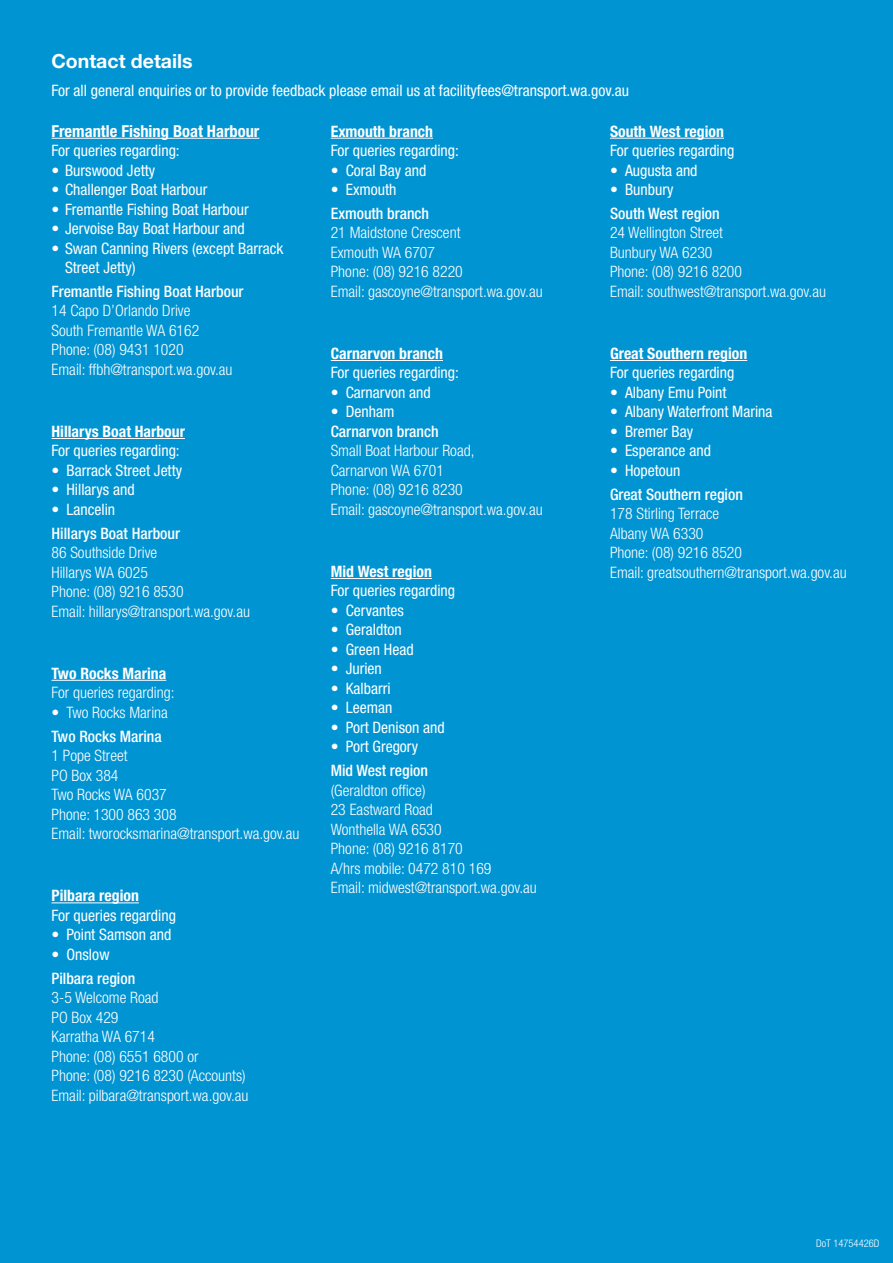
<style>
.page{position:relative;width:893px;height:1263px;background:#0194d3}
.page>*{position:absolute;margin:0;border:0;box-sizing:border-box;transform-origin:0 0}
.t1{font:700 19.5px "Helvetica Neue LT Std";color:#fff}
.Harbour_Header{font:700 condensed 16.5px "Helvetica Neue LT Std";color:#fff}
.Email{font:300 condensed 15.75px "Helvetica Neue LT Std";color:#fff}
.Paragraph_Style_1{font:condensed 15.75px/19.5px "Helvetica Neue LT Std";color:#fff}
.Harbour{font:500 condensed 15.75px "Helvetica Neue LT Std";color:#fff}
.Harbour_Header-2{font:700 condensed 15.75px "Helvetica Neue LT Std";color:#fff}
.Paragraph_Style_1-2{font:500 condensed 15.75px "Helvetica Neue LT Std";color:#fff}
.t2{font:300 condensed 10.5px "Helvetica Neue LT Std";color:#fff}
</style>
<div class="page">
<hr style="left:52px;top:138px;width:207px;height:1px;background:#fff">
<hr style="left:52px;top:438px;width:133px;height:1px;background:#fff">
<hr style="left:52px;top:680px;width:114px;height:1px;background:#fff">
<hr style="left:52px;top:902px;width:87px;height:1px;background:#fff">
<hr style="left:331px;top:138px;width:102px;height:1px;background:#fff">
<hr style="left:331px;top:360px;width:112px;height:1px;background:#fff">
<hr style="left:331px;top:578px;width:101px;height:1px;background:#fff">
<hr style="left:610px;top:138px;width:114px;height:1px;background:#fff">
<hr style="left:610px;top:360px;width:137px;height:1px;background:#fff">
<h2 class="t1" style="left:52px;top:49px;width:143px">Contact details</h2>
<p class="Paragraph_Style_1" style="left:52px;top:80px;width:579px">For all general enquiries or to provide feedback please email us at facilityfees@transport.wa.gov.au</p>
<h5 class="Harbour_Header" style="left:52px;top:121px;width:209px">Fremantle Fishing Boat Harbour</h5>
<h5 class="Paragraph_Style_1" style="left:52px;top:141px;width:130px">For queries regarding:</h5>
<h5 class="Paragraph_Style_1" style="left:52px;top:160px;width:105px">• Burswood Jetty</h5>
<h5 class="Paragraph_Style_1" style="left:52px;top:180px;width:157px">• Challenger Boat Harbour</h5>
<h5 class="Paragraph_Style_1" style="left:52px;top:199px;width:199px">• Fremantle Fishing Boat Harbour</h5>
<h5 class="Paragraph_Style_1" style="left:52px;top:219px;width:195px">• Jervoise Bay Boat Harbour and</h5>
<h5 class="Paragraph_Style_1" style="left:65px;top:238px;width:220px;text-indent:-13px">• Swan Canning Rivers (except Barrack<br>Street Jetty)</h5>
<h5 class="Harbour" style="left:52px;top:282px;width:194px">Fremantle Fishing Boat Harbour</h5>
<p class="Email" style="left:52px;top:302px;width:140px">14 Capo D’Orlando Drive</p>
<p class="Email" style="left:52px;top:321px;width:149px">South Fremantle WA 6162</p>
<p class="Email" style="left:52px;top:341px;width:134px">Phone: (08) 9431 1020</p>
<h5 class="Email" style="left:52px;top:360px;width:183px">Email: ffbh@transport.wa.gov.au</h5>
<h5 class="Harbour_Header-2" style="left:610px;top:121px;width:115px">South West region</h5>
<h5 class="Paragraph_Style_1" style="left:610px;top:141px;width:126px">For queries regarding</h5>
<h5 class="Paragraph_Style_1" style="left:610px;top:160px;width:89px">• Augusta and</h5>
<h5 class="Paragraph_Style_1" style="left:610px;top:180px;width:65px">• Bunbury</h5>
<h5 class="Harbour" style="left:610px;top:204px;width:111px">South West region</h5>
<p class="Email" style="left:610px;top:224px;width:115px">24 Wellington Street</p>
<p class="Email" style="left:610px;top:243px;width:104px">Bunbury WA 6230</p>
<p class="Email" style="left:610px;top:263px;width:134px">Phone: (08) 9216 8200</p>
<h5 class="Email" style="left:610px;top:282px;width:218px">Email: southwest@transport.wa.gov.au</h5>
<h5 class="Harbour_Header-2" style="left:331px;top:121px;width:104px">Exmouth branch</h5>
<h5 class="Paragraph_Style_1" style="left:331px;top:141px;width:130px">For queries regarding:</h5>
<h5 class="Paragraph_Style_1" style="left:331px;top:160px;width:97px">• Coral Bay and</h5>
<h5 class="Paragraph_Style_1" style="left:331px;top:180px;width:67px">• Exmouth</h5>
<h5 class="Harbour" style="left:331px;top:204px;width:100px">Exmouth branch</h5>
<p class="Email" style="left:331px;top:224px;width:131px">21 Maidstone Crescent</p>
<p class="Email" style="left:331px;top:243px;width:106px">Exmouth WA 6707</p>
<p class="Email" style="left:331px;top:263px;width:134px">Phone: (08) 9216 8220</p>
<h5 class="Email" style="left:331px;top:282px;width:213px">Email: gascoyne@transport.wa.gov.au</h5>
<h5 class="Harbour_Header-2" style="left:331px;top:344px;width:114px">Carnarvon branch</h5>
<h5 class="Paragraph_Style_1" style="left:331px;top:363px;width:130px">For queries regarding:</h5>
<h5 class="Paragraph_Style_1" style="left:331px;top:382px;width:102px">• Carnarvon and</h5>
<h5 class="Paragraph_Style_1" style="left:331px;top:402px;width:65px">• Denham</h5>
<h5 class="Paragraph_Style_1-2" style="left:331px;top:422px;width:109px">Carnarvon branch</h5>
<p class="Email" style="left:331px;top:442px;width:145px">Small Boat Harbour Road,</p>
<p class="Email" style="left:331px;top:461px;width:115px">Carnarvon WA 6701</p>
<p class="Email" style="left:331px;top:481px;width:134px">Phone: (08) 9216 8230</p>
<h5 class="Email" style="left:331px;top:500px;width:213px">Email: gascoyne@transport.wa.gov.au</h5>
<h5 class="Harbour_Header-2" style="left:610px;top:344px;width:139px">Great Southern region</h5>
<h5 class="Paragraph_Style_1" style="left:610px;top:363px;width:126px">For queries regarding</h5>
<h5 class="Paragraph_Style_1" style="left:610px;top:382px;width:118px">• Albany Emu Point</h5>
<h5 class="Paragraph_Style_1" style="left:610px;top:402px;width:164px">• Albany Waterfront Marina</h5>
<h5 class="Paragraph_Style_1" style="left:610px;top:421px;width:85px">• Bremer Bay</h5>
<h5 class="Paragraph_Style_1" style="left:610px;top:441px;width:102px">• Esperance and</h5>
<h5 class="Paragraph_Style_1" style="left:610px;top:460px;width:72px">• Hopetoun</h5>
<h5 class="Harbour" style="left:610px;top:485px;width:134px">Great Southern region</h5>
<p class="Email" style="left:610px;top:505px;width:111px">178 Stirling Terrace</p>
<p class="Email" style="left:610px;top:524px;width:95px">Albany WA 6330</p>
<p class="Email" style="left:610px;top:544px;width:134px">Phone: (08) 9216 8520</p>
<h5 class="Email" style="left:610px;top:563px;width:238px">Email: greatsouthern@transport.wa.gov.au</h5>
<h5 class="Harbour_Header-2" style="left:52px;top:422px;width:135px">Hillarys Boat Harbour</h5>
<h5 class="Paragraph_Style_1" style="left:52px;top:441px;width:130px">For queries regarding:</h5>
<h5 class="Paragraph_Style_1" style="left:52px;top:460px;width:132px">• Barrack Street Jetty</h5>
<h5 class="Paragraph_Style_1" style="left:52px;top:480px;width:85px">• Hillarys and</h5>
<h5 class="Paragraph_Style_1" style="left:52px;top:499px;width:65px">• Lancelin</h5>
<h5 class="Harbour" style="left:52px;top:524px;width:130px">Hillarys Boat Harbour</h5>
<p class="Email" style="left:52px;top:544px;width:107px">86 Southside Drive</p>
<p class="Email" style="left:52px;top:563px;width:98px">Hillarys WA 6025</p>
<p class="Email" style="left:52px;top:583px;width:134px">Phone: (08) 9216 8530</p>
<h5 class="Email" style="left:52px;top:602px;width:200px">Email: hillarys@transport.wa.gov.au</h5>
<h5 class="Harbour_Header-2" style="left:331px;top:562px;width:103px">Mid West region</h5>
<h5 class="Paragraph_Style_1" style="left:331px;top:581px;width:126px">For queries regarding</h5>
<h5 class="Paragraph_Style_1" style="left:331px;top:600px;width:75px">• Cervantes</h5>
<h5 class="Paragraph_Style_1" style="left:331px;top:620px;width:72px">• Geraldton</h5>
<h5 class="Paragraph_Style_1" style="left:331px;top:639px;width:84px">• Green Head</h5>
<h5 class="Paragraph_Style_1" style="left:331px;top:659px;width:53px">• Jurien</h5>
<h5 class="Paragraph_Style_1" style="left:331px;top:678px;width:61px">• Kalbarri</h5>
<h5 class="Paragraph_Style_1" style="left:331px;top:698px;width:63px">• Leeman</h5>
<h5 class="Paragraph_Style_1" style="left:331px;top:717px;width:116px">• Port Denison and</h5>
<h5 class="Paragraph_Style_1" style="left:331px;top:737px;width:89px">• Port Gregory</h5>
<h5 class="Harbour" style="left:331px;top:761px;width:99px">Mid West region</h5>
<p class="Email" style="left:331px;top:781px;width:96px">(Geraldton office)</p>
<p class="Email" style="left:331px;top:801px;width:103px">23 Eastward Road</p>
<p class="Email" style="left:331px;top:820px;width:112px">Wonthella WA 6530</p>
<p class="Email" style="left:331px;top:840px;width:134px">Phone: (08) 9216 8170</p>
<p class="Email" style="left:331px;top:859px;width:162px">A/hrs mobile: 0472 810 169</p>
<h5 class="Email" style="left:331px;top:879px;width:208px">Email: midwest@transport.wa.gov.au</h5>
<h5 class="Harbour_Header-2" style="left:52px;top:663px;width:116px">Two Rocks Marina</h5>
<h5 class="Email" style="left:52px;top:684px;width:124px">For queries regarding:</h5>
<h5 class="Email" style="left:52px;top:703px;width:118px">• Two Rocks Marina</h5>
<h5 class="Harbour" style="left:52px;top:727px;width:112px">Two Rocks Marina</h5>
<h5 class="Email" style="left:52px;top:747px;width:78px">1 Pope Street</h5>
<h5 class="Email" style="left:52px;top:766px;width:68px">PO Box 384</h5>
<h5 class="Email" style="left:52px;top:786px;width:117px">Two Rocks WA 6037</h5>
<h5 class="Email" style="left:52px;top:805px;width:127px">Phone: 1300 863 308</h5>
<h5 class="Email" style="left:52px;top:825px;width:249px">Email: tworocksmarina@transport.wa.gov.au</h5>
<h5 class="Harbour_Header-2" style="left:52px;top:886px;width:89px">Pilbara region</h5>
<h5 class="Paragraph_Style_1" style="left:52px;top:905px;width:126px">For queries regarding</h5>
<h5 class="Paragraph_Style_1" style="left:52px;top:925px;width:121px">• Point Samson and</h5>
<h5 class="Paragraph_Style_1" style="left:52px;top:944px;width:60px">• Onslow</h5>
<h5 class="Harbour" style="left:52px;top:968px;width:85px">Pilbara region</h5>
<h5 class="Email" style="left:52px;top:988px;width:108px">3-5 Welcome Road</h5>
<h5 class="Email" style="left:52px;top:1008px;width:68px">PO Box 429</h5>
<h5 class="Email" style="left:52px;top:1027px;width:105px">Karratha WA 6714</h5>
<h5 class="Email" style="left:52px;top:1047px;width:148px">Phone: (08) 6551 6800 or</h5>
<h5 class="Email" style="left:52px;top:1066px;width:196px">Phone: (08) 9216 8230 (Accounts)</h5>
<h5 class="Email" style="left:52px;top:1086px;width:199px">Email: pilbara@transport.wa.gov.au</h5>
<p class="t2" style="left:816px;top:1237px;width:65px">DoT 14754426D</p>
</div>
